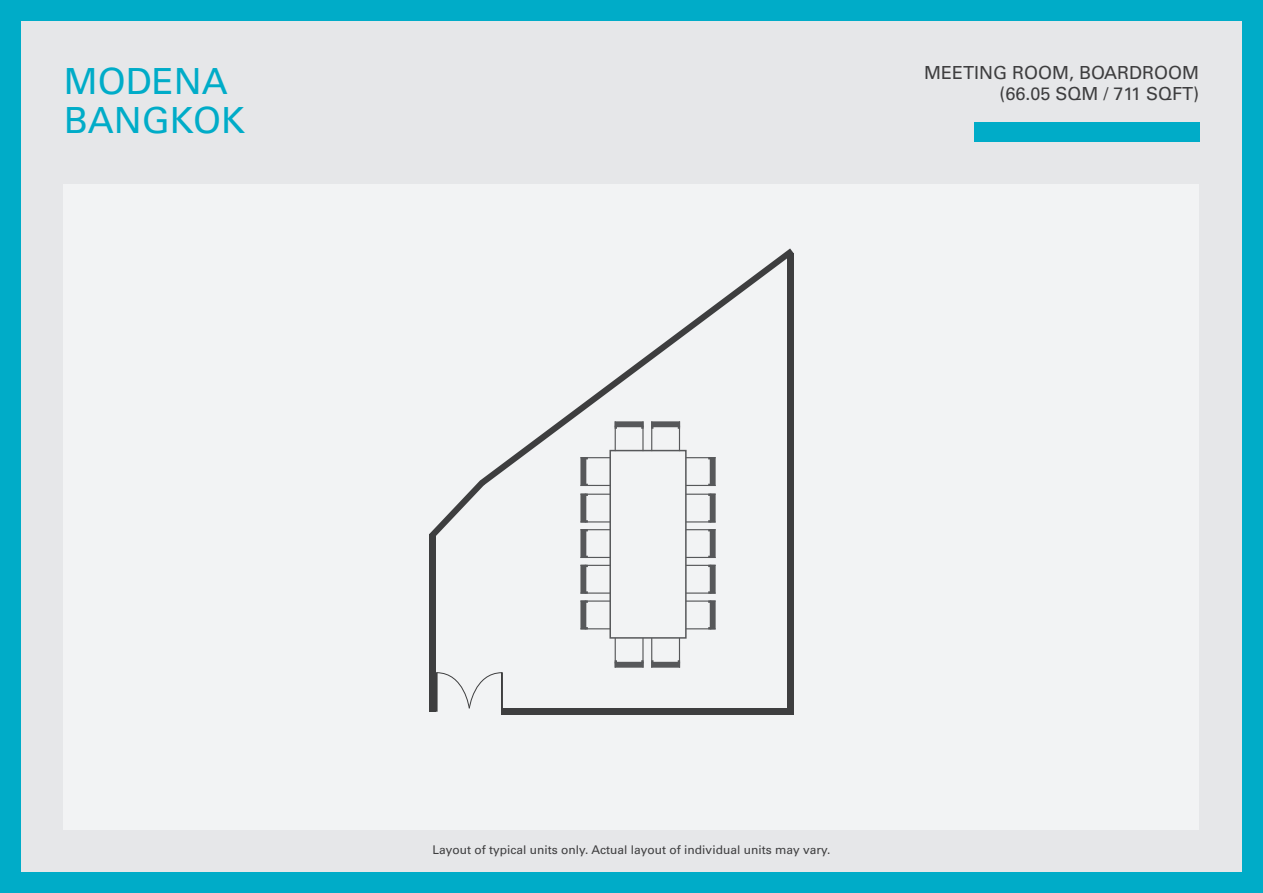
<style>
.page{position:relative;width:1263px;height:893px;background:#00acc8}
.page>*{position:absolute;margin:0;border:0;box-sizing:border-box;transform-origin:0 0}
.t1{font:36px/38.8px "Univers LT Std";color:#00acc8}
.t2{font:18px/21.6px "Univers LT Std";color:#3e3e3f;text-align:right}
.t3{font:12px "Univers LT Std";color:#3e3e3f}
</style>
<div class="page">
<div style="left:21px;top:21px;width:1221px;height:851px;background:#e6e7e9"></div>
<div style="left:64px;top:184px;width:1135px;height:645px;background:#f2f3f4"></div>
<div style="left:974px;top:122px;width:225px;height:20px;background:#00acc8"></div>
<div style="left:615px;top:662px;width:29px;height:6px;background:#57585a"></div>
<hr style="left:642px;top:638px;width:1px;height:30px;background:#57585a">
<hr style="left:615px;top:638px;width:1px;height:30px;background:#57585a">
<div style="left:651px;top:662px;width:29px;height:6px;background:#57585a"></div>
<hr style="left:679px;top:638px;width:1px;height:30px;background:#57585a">
<hr style="left:651px;top:638px;width:1px;height:30px;background:#57585a">
<div style="left:580px;top:494px;width:6px;height:28px;background:#57585a"></div>
<hr style="left:580px;top:494px;width:30px;height:1px;background:#57585a">
<hr style="left:580px;top:521px;width:30px;height:1px;background:#57585a">
<hr style="left:580px;top:485px;width:30px;height:1px;background:#57585a">
<div style="left:580px;top:565px;width:6px;height:29px;background:#57585a"></div>
<hr style="left:580px;top:565px;width:30px;height:1px;background:#57585a">
<hr style="left:580px;top:592px;width:30px;height:2px;background:#57585a">
<div style="left:580px;top:600px;width:6px;height:29px;background:#57585a"></div>
<hr style="left:580px;top:600px;width:30px;height:2px;background:#57585a">
<hr style="left:580px;top:628px;width:30px;height:1px;background:#57585a">
<div style="left:580px;top:529px;width:6px;height:29px;background:#57585a"></div>
<hr style="left:580px;top:529px;width:30px;height:1px;background:#57585a">
<hr style="left:580px;top:557px;width:30px;height:1px;background:#57585a">
<div style="left:710px;top:494px;width:6px;height:28px;background:#57585a"></div>
<hr style="left:686px;top:494px;width:30px;height:1px;background:#57585a">
<hr style="left:686px;top:521px;width:30px;height:1px;background:#57585a">
<hr style="left:686px;top:485px;width:30px;height:1px;background:#57585a">
<div style="left:710px;top:565px;width:6px;height:29px;background:#57585a"></div>
<hr style="left:686px;top:565px;width:30px;height:1px;background:#57585a">
<hr style="left:686px;top:592px;width:30px;height:2px;background:#57585a">
<div style="left:710px;top:600px;width:6px;height:29px;background:#57585a"></div>
<hr style="left:686px;top:600px;width:30px;height:2px;background:#57585a">
<hr style="left:686px;top:628px;width:30px;height:1px;background:#57585a">
<div style="left:710px;top:529px;width:6px;height:29px;background:#57585a"></div>
<hr style="left:686px;top:529px;width:30px;height:1px;background:#57585a">
<hr style="left:686px;top:557px;width:30px;height:1px;background:#57585a">
<div style="left:609px;top:450px;width:78px;height:189px;border:2px solid #57585a"></div>
<svg style="left:481px;top:248px;width:313px;height:237px"></svg>
<hr style="left:436px;top:672px;width:2px;height:40px;background:#3e3e3f">
<svg style="left:436px;top:672px;width:67px;height:37px"></svg>
<svg style="left:429px;top:480px;width:56px;height:56px"></svg>
<div style="left:429px;top:534px;width:7px;height:178px;background:#3e3e3f"></div>
<div style="left:501px;top:709px;width:291px;height:6px;background:#3e3e3f"></div>
<div style="left:787px;top:253px;width:7px;height:462px;background:#3e3e3f"></div>
<h1 class="t1" style="left:64px;top:62px;width:183px">MODENA<br>BANGKOK</h1>
<h2 class="t2" style="left:924px;top:62px;width:277px">MEETING ROOM, BOARDROOM (66.05 SQM / 711 SQFT)</h2>
<p class="t3" style="left:433px;top:843px;width:399px">Layout of typical units only. Actual layout of individual units may vary.</p>
</div>
